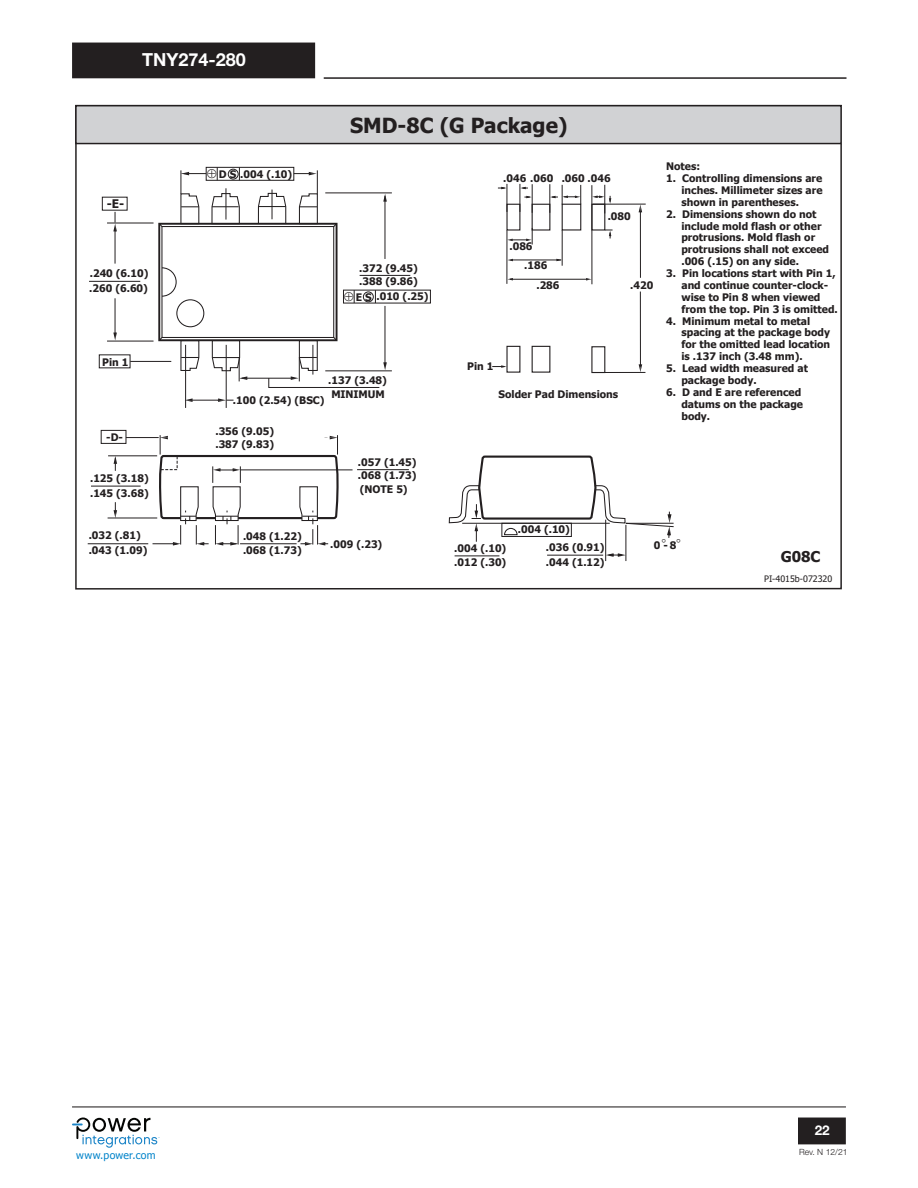
<style>
.page{position:relative;width:918px;height:1188px;background:#fff}
.page>*{position:absolute;margin:0;border:0;box-sizing:border-box;transform-origin:0 0}
.t1{font:700 20.7px "Tahoma";color:#231f20}
.t2{font:700 18px "Helvetica Neue LT Std";color:#fff}
.t3{font:700 14.85px "Tahoma";color:#231f20}
.t4{font:700 13.5px "Helvetica Neue LT Std";color:#fff}
.t5{font:700 11.85px "Tahoma";color:#231f20}
.t6{font:10.5px "Tahoma";letter-spacing:.03em;color:#0083ca}
.t7{font:700 10.35px/11.9px "Tahoma";color:#231f20}
.t8{font:8.85px "Tahoma";color:#231f20}
.t9{font:300 8.55px "Helvetica Neue LT Std";color:#231f20}
</style>
<div class="page">
<hr style="left:72px;top:1106px;width:774px;height:1px;background:#231f20">
<hr style="left:324px;top:77px;width:523px;height:2px;background:#231f20">
<div style="left:799px;top:1118px;width:46px;height:26px;background:#231f20"></div>
<div style="left:798px;top:1118px;width:48px;height:26px;border:2px solid #231f20"></div>
<div style="left:73px;top:43px;width:241px;height:35px;background:#231f20"></div>
<svg style="left:72px;top:1118px;width:88px;height:30px"></svg>
<div style="left:76px;top:106px;width:765px;height:38px;background:#d1d2d4"></div>
<div style="left:75px;top:105px;width:767px;height:39px;border:1px solid #231f20"></div>
<svg style="left:606px;top:553px;width:20px;height:4px"></svg>
<hr style="left:605px;top:520px;width:1px;height:41px;background:#231f20">
<hr style="left:626px;top:525px;width:1px;height:36px;background:#231f20">
<hr style="left:455px;top:556px;width:44px;height:1px;background:#231f20">
<hr style="left:547px;top:555px;width:56px;height:1px;background:#231f20">
<div style="left:101px;top:430px;width:25px;height:14px;border:1px solid #231f20"></div>
<hr style="left:126px;top:437px;width:33px;height:1px;background:#231f20">
<hr style="left:88px;top:544px;width:60px;height:1px;background:#231f20">
<hr style="left:91px;top:486px;width:50px;height:1px;background:#231f20">
<svg style="left:114px;top:457px;width:3px;height:14px"></svg>
<hr style="left:108px;top:456px;width:49px;height:1px;background:#231f20">
<hr style="left:108px;top:518px;width:49px;height:1px;background:#231f20">
<svg style="left:114px;top:502px;width:3px;height:16px"></svg>
<svg style="left:153px;top:435px;width:187px;height:111px"></svg>
<hr style="left:241px;top:470px;width:112px;height:1px;background:#231f20">
<hr style="left:357px;top:469px;width:52px;height:1px;background:#231f20">
<hr style="left:360px;top:275px;width:50px;height:1px;background:#231f20">
<hr style="left:89px;top:281px;width:51px;height:1px;background:#231f20">
<svg style="left:186px;top:398px;width:48px;height:4px"></svg>
<hr style="left:115px;top:230px;width:1px;height:34px;background:#231f20">
<svg style="left:113px;top:212px;width:4px;height:19px"></svg>
<svg style="left:113px;top:333px;width:4px;height:7px"></svg>
<hr style="left:107px;top:223px;width:47px;height:1px;background:#231f20">
<hr style="left:107px;top:341px;width:47px;height:1px;background:#231f20">
<hr style="left:115px;top:298px;width:1px;height:37px;background:#231f20">
<svg style="left:639px;top:205px;width:3px;height:7px"></svg>
<svg style="left:639px;top:364px;width:3px;height:8px"></svg>
<hr style="left:325px;top:371px;width:67px;height:1px;background:#231f20">
<hr style="left:325px;top:193px;width:67px;height:1px;background:#231f20">
<hr style="left:130px;top:361px;width:41px;height:1px;background:#231f20">
<hr style="left:185px;top:345px;width:1px;height:63px;background:#231f20">
<hr style="left:226px;top:345px;width:1px;height:63px;background:#231f20">
<div style="left:591px;top:204px;width:14px;height:27px;border:1px solid #231f20"></div>
<div style="left:591px;top:346px;width:14px;height:27px;border:1px solid #231f20"></div>
<div style="left:506px;top:204px;width:14px;height:27px;border:1px solid #231f20"></div>
<div style="left:532px;top:204px;width:18px;height:27px;border:1px solid #231f20"></div>
<div style="left:562px;top:204px;width:19px;height:27px;border:1px solid #231f20"></div>
<hr style="left:507px;top:230px;width:1px;height:54px;background:#231f20">
<hr style="left:562px;top:230px;width:1px;height:36px;background:#231f20">
<hr style="left:592px;top:185px;width:1px;height:99px;background:#231f20">
<hr style="left:640px;top:292px;width:1px;height:75px;background:#231f20">
<hr style="left:640px;top:211px;width:1px;height:67px;background:#231f20">
<hr style="left:510px;top:279px;width:77px;height:1px;background:#231f20">
<hr style="left:593px;top:204px;width:53px;height:1px;background:#231f20">
<svg style="left:586px;top:278px;width:6px;height:3px"></svg>
<hr style="left:512px;top:260px;width:49px;height:1px;background:#231f20">
<svg style="left:507px;top:228px;width:26px;height:17px"></svg>
<svg style="left:550px;top:184px;width:31px;height:29px"></svg>
<svg style="left:520px;top:184px;width:13px;height:29px"></svg>
<svg style="left:498px;top:184px;width:10px;height:28px"></svg>
<svg style="left:492px;top:365px;width:15px;height:3px"></svg>
<hr style="left:592px;top:372px;width:53px;height:1px;background:#231f20">
<svg style="left:605px;top:230px;width:8px;height:8px"></svg>
<svg style="left:592px;top:185px;width:19px;height:28px"></svg>
<svg style="left:448px;top:455px;width:226px;height:87px"></svg>
<svg style="left:158px;top:167px;width:229px;height:221px"></svg>
<h2 class="t2" style="left:142px;top:48px;width:105px">TNY274-280</h2>
<p class="t5" style="left:107px;top:195px;width:19px">-E-</p>
<p class="t7" style="left:90px;top:268px;width:60px">.240 (6.10)</p>
<p class="t7" style="left:89px;top:282px;width:60px">.260 (6.60)</p>
<p class="t7" style="left:102px;top:356px;width:28px">Pin 1</p>
<p class="t7" style="left:106px;top:431px;width:18px">-D-</p>
<p class="t7" style="left:90px;top:472px;width:60px;line-height:14.4px">.125 (3.18) .145 (3.68)</p>
<p class="t7" style="left:207px;top:169px;width:87px">⊕ D S .004 (.10)</p>
<p class="t1" style="left:350px;top:111px;width:219px">SMD-8C (G Package)</p>
<p class="t7" style="left:359px;top:263px;width:60px">.372 (9.45)</p>
<p class="t7" style="left:359px;top:276px;width:60px">.388 (9.86)</p>
<p class="t7" style="left:377px;top:290px;width:54px">.010 (.25)</p>
<p class="t7" style="left:356px;top:291px;width:18px">E S</p>
<p class="t7" style="left:503px;top:173px;width:109px">.046 .060 .060 .046</p>
<p class="t7" style="left:608px;top:210px;width:25px">.080</p>
<p class="t7" style="left:524px;top:237px;width:25px;line-height:18.6px;text-indent:-15px">.086 .186</p>
<p class="t7" style="left:536px;top:280px;width:25px">.286</p>
<p class="t7" style="left:630px;top:280px;width:25px">.420</p>
<p class="t7" style="left:467px;top:361px;width:28px">Pin 1</p>
<p class="t7" style="left:328px;top:374px;width:60px;line-height:13.5px">.137 (3.48)<br>MINIMUM</p>
<p class="t7" style="left:233px;top:395px;width:93px">.100 (2.54) (BSC)</p>
<p class="t7" style="left:215px;top:425px;width:60px;line-height:13.5px">.356 (9.05) .387 (9.83)</p>
<p class="t7" style="left:358px;top:456px;width:60px;line-height:13.4px;text-align:justify">.057 (1.45) .068 (1.73) (NOTE 5)</p>
<p class="t7" style="left:499px;top:388px;width:121px">Solder Pad Dimensions</p>
<p class="t7" style="left:666px;top:161px;width:36px">Notes:</p>
<p class="t7" style="left:681px;top:173px;width:143px;text-align:justify;text-indent:-15px">1. Controlling dimensions are inches. Millimeter sizes are shown in parentheses.</p>
<p class="t7" style="left:681px;top:208px;width:149px;text-indent:-15px">2. Dimensions shown do not include mold flash or other protrusions. Mold flash or protrusions shall not exceed .006 (.15) on any side.</p>
<p class="t7" style="left:681px;top:268px;width:158px;text-indent:-15px">3. Pin locations start with Pin 1, and continue counter-clock&shy;wise to Pin 8 when viewed from the top. Pin 3 is omitted.</p>
<p class="t7" style="left:681px;top:315px;width:150px;text-indent:-15px">4. Minimum metal to metal spacing at the package body for the omitted lead location is .137 inch (3.48 mm).</p>
<p class="t7" style="left:681px;top:363px;width:128px;text-indent:-15px">5. Lead width measured at package body.</p>
<p class="t7" style="left:681px;top:387px;width:123px;text-indent:-15px">6. D and E are referenced datums on the package body.</p>
<p class="t7" style="left:89px;top:529px;width:60px;line-height:14.9px">.032 (.81) .043 (1.09)</p>
<p class="t7" style="left:243px;top:531px;width:60px">.048 (1.22)</p>
<p class="t7" style="left:243px;top:545px;width:60px">.068 (1.73)</p>
<p class="t7" style="left:330px;top:538px;width:54px">.009 (.23)</p>
<p class="t7" style="left:518px;top:524px;width:54px">.004 (.10)</p>
<p class="t7" style="left:454px;top:541px;width:54px;line-height:14.4px">.004 (.10) .012 (.30)</p>
<p class="t7" style="left:546px;top:541px;width:60px;line-height:14.5px">.036 (0.91) .044 (1.12)</p>
<p class="t7" style="left:654px;top:540px;width:24px">0 - 8</p>
<p class="t3" style="left:781px;top:547px;width:41px">G08C</p>
<p class="t8" style="left:764px;top:573px;width:70px">PI-4015b-072320</p>
<p class="t6" style="left:76px;top:1148px;width:81px">www.power.com</p>
<h3 class="t4" style="left:815px;top:1122px;width:17px">22</h3>
<p class="t9" style="left:799px;top:1146px;width:50px">Rev. N 12/21</p>
</div>
